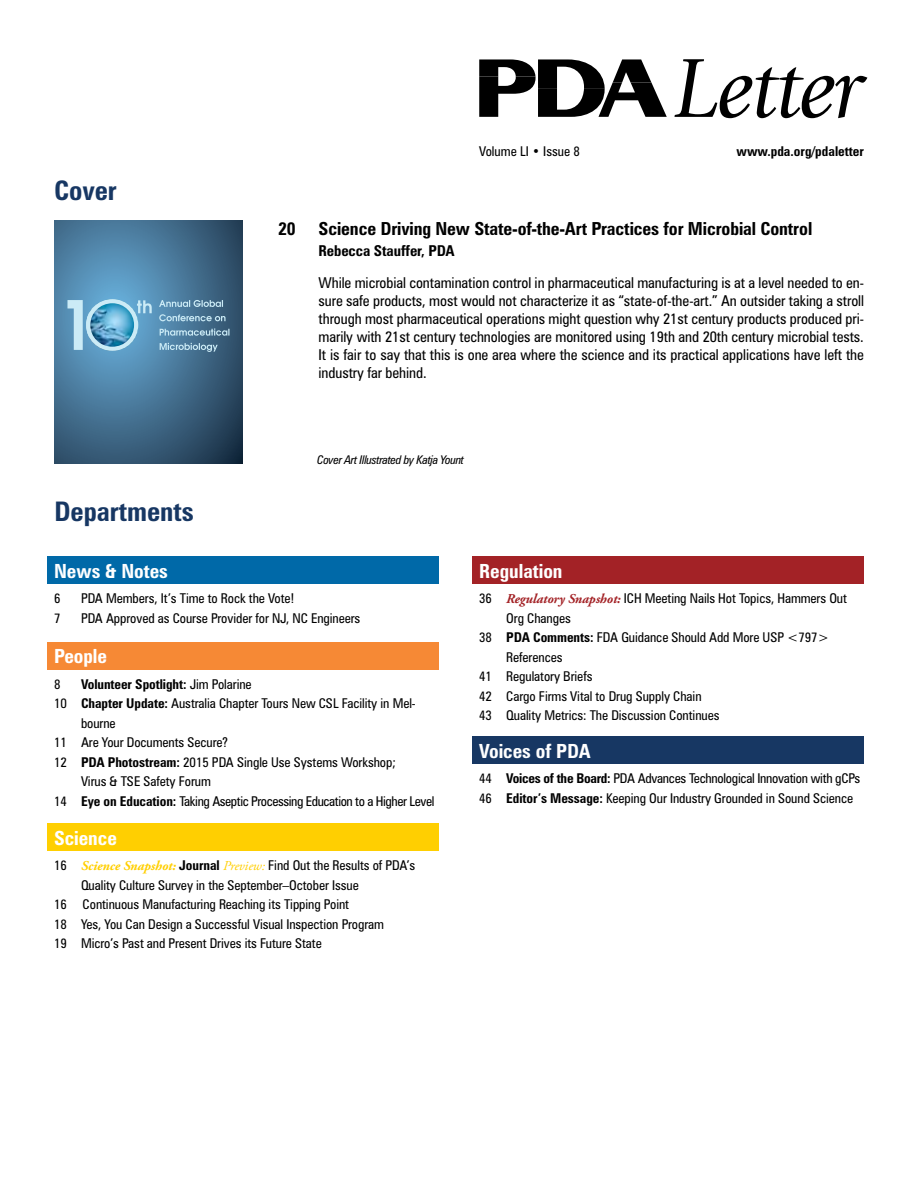
<style>
.page{position:relative;width:918px;height:1188px;background:#fff}
.page>*{position:absolute;margin:0;border:0;box-sizing:border-box;transform-origin:0 0}
.t1{font:italic 87.3px "Giovanni";letter-spacing:-.02em;color:#000}
.t2{font:700 condensed 27px "Zurich BT";color:#173763}
.t3{font:700 condensed 19.5px "Zurich BT";color:#fff}
.t4{font:700 condensed 18px "Zurich BT";letter-spacing:-.005em;color:#000}
.t5{font:condensed 15px/18px "Zurich BT";letter-spacing:-.005em;color:#000;text-align:justify}
.t6{font:700 condensed 15px "Zurich BT";letter-spacing:-.005em;color:#000}
.t7{font:condensed 13.5px/19.5px "Zurich BT";letter-spacing:-.005em;color:#000}
.t8{font:condensed 13.5px "Zurich BT";letter-spacing:-.03em;color:#000}
.t9{font:700 condensed 13.5px "Zurich BT";letter-spacing:-.005em;color:#000}
.t10{font:italic condensed 12px "Zurich BT";letter-spacing:-.025em;color:#000}
.s1{font-weight:400}
.s2{font-weight:700}
.s3{font-family:"Adobe Garamond Pro";font-weight:700;font-style:italic;font-stretch:normal;color:#ffcf01}
.s4{font-family:"Adobe Garamond Pro";font-style:italic;font-stretch:normal;color:#ffcf01}
.s5{font-family:"Adobe Garamond Pro";font-weight:700;font-style:italic;font-stretch:normal;color:#a32226}
</style>
<div class="page">
<svg style="left:479px;top:59px;width:188px;height:58px"></svg>
<svg style="left:54px;top:221px;width:189px;height:243px"></svg>
<svg style="left:67px;top:299px;width:162px;height:53px"></svg>
<img style="left:90px;top:299px;width:48px;height:52px">
<div style="left:86px;top:299px;width:52px;height:52px;border:4px solid #cbebf6;border-radius:50%"></div>
<div style="left:472px;top:556px;width:392px;height:28px;background:#a32226"></div>
<div style="left:472px;top:736px;width:392px;height:28px;background:#173763"></div>
<div style="left:47px;top:556px;width:392px;height:28px;background:#0069a8"></div>
<div style="left:47px;top:642px;width:392px;height:27px;background:#f68935"></div>
<div style="left:47px;top:824px;width:392px;height:27px;background:#ffcf01"></div>
<h1 class="t1" style="left:674px;top:40px;width:192px">Letter</h1>
<h2 class="t2" style="left:54px;top:173px;width:64px">Cover</h2>
<h2 class="t2" style="left:54px;top:495px;width:141px">Departments</h2>
<p class="t7" style="left:479px;top:142px;width:102px">Volume LI • Issue 8</p>
<p class="t9" style="left:736px;top:143px;width:129px">www.pda.org/pdaletter</p>
<h3 class="t4" style="left:278px;top:218px;width:19px">20</h3>
<h3 class="t4" style="left:319px;top:218px;width:495px">Science Driving New State-of-the-Art Practices for Microbial Control</h3>
<p class="t6" style="left:319px;top:242px;width:138px">Rebecca Stauffer, PDA</p>
<p class="t5" style="left:319px;top:273px;width:547px">While microbial contamination control in pharmaceutical manufacturing is at a level needed to en&shy;sure safe products, most would not characterize it as “state-of-the-art.” An outsider taking a stroll through most pharmaceutical operations might question why 21st century products produced pri&shy;marily with 21st century technologies are monitored using 19th and 20th century microbial tests.<br>It is fair to say that this is one area where the science and its practical applications have left the industry far behind.</p>
<p class="t10" style="left:317px;top:452px;width:148px">Cover Art Illustrated by Katja Yount</p>
<h3 class="t3" style="left:54px;top:559px;width:116px">News &amp; Notes</h3>
<p class="t7" style="left:54px;top:589px;width:8px">6</p>
<p class="t7" style="left:81px;top:589px;width:215px">PDA Members, It’s Time to Rock the Vote!</p>
<p class="t7" style="left:54px;top:608px;width:8px">7</p>
<p class="t7" style="left:81px;top:608px;width:281px">PDA Approved as Course Provider for NJ, NC Engineers</p>
<h3 class="t3" style="left:54px;top:645px;width:55px">People</h3>
<p class="t7" style="left:54px;top:674px;width:8px">8</p>
<p class="t9" style="left:81px;top:676px;width:172px">Volunteer Spotlight: <span class="s1">Jim Polarine</span></p>
<p class="t7" style="left:54px;top:694px;width:363px">10 <span class="s2">Chapter Update:</span> Australia Chapter Tours New CSL Facility in Mel-</p>
<p class="t7" style="left:81px;top:713px;width:36px">bourne</p>
<p class="t7" style="left:54px;top:733px;width:175px">11 Are Your Documents Secure?</p>
<p class="t7" style="left:54px;top:752px;width:343px">12 <span class="s2">PDA Photostream:</span> 2015 PDA Single Use Systems Workshop;</p>
<p class="t7" style="left:81px;top:772px;width:132px">Virus &amp; TSE Safety Forum</p>
<p class="t8" style="left:54px;top:793px;width:382px">14 <span class="s2">Eye on Education:</span> Taking Aseptic Processing Education to a Higher Level</p>
<h3 class="t3" style="left:54px;top:826px;width:64px">Science</h3>
<p class="t7" style="left:54px;top:856px;width:363px">16 <span class="s3">Science Snapshot:</span> <span class="s2">Journal</span> <span class="s4">Preview:</span> Find Out the Results of PDA’s</p>
<p class="t7" style="left:81px;top:875px;width:279px">Quality Culture Survey in the September–October Issue</p>
<p class="t7" style="left:54px;top:895px;width:297px">16 Continuous Manufacturing Reaching its Tipping Point</p>
<p class="t7" style="left:54px;top:914px;width:332px">18 Yes, You Can Design a Successful Visual Inspection Program</p>
<p class="t7" style="left:54px;top:934px;width:269px">19 Micro’s Past and Present Drives its Future State</p>
<h3 class="t3" style="left:479px;top:559px;width:85px">Regulation</h3>
<p class="t7" style="left:479px;top:589px;width:369px">36 <span class="s5">Regulatory Snapshot:</span> ICH Meeting Nails Hot Topics, Hammers Out</p>
<p class="t7" style="left:506px;top:608px;width:66px">Org Changes</p>
<p class="t7" style="left:479px;top:628px;width:351px">38 <span class="s2">PDA Comments:</span> FDA Guidance Should Add More USP &lt;797&gt;</p>
<p class="t7" style="left:506px;top:647px;width:58px">References</p>
<p class="t7" style="left:479px;top:667px;width:115px">41 Regulatory Briefs</p>
<p class="t7" style="left:479px;top:686px;width:224px">42 Cargo Firms Vital to Drug Supply Chain</p>
<p class="t7" style="left:479px;top:706px;width:242px">43 Quality Metrics: The Discussion Continues</p>
<h3 class="t3" style="left:479px;top:739px;width:113px">Voices of PDA</h3>
<p class="t7" style="left:479px;top:769px;width:383px">44 <span class="s2">Voices of the Board:</span> PDA Advances Technological Innovation with gCPs<br>46 <span class="s2">Editor’s Message:</span> Keeping Our Industry Grounded in Sound Science</p>
</div>
